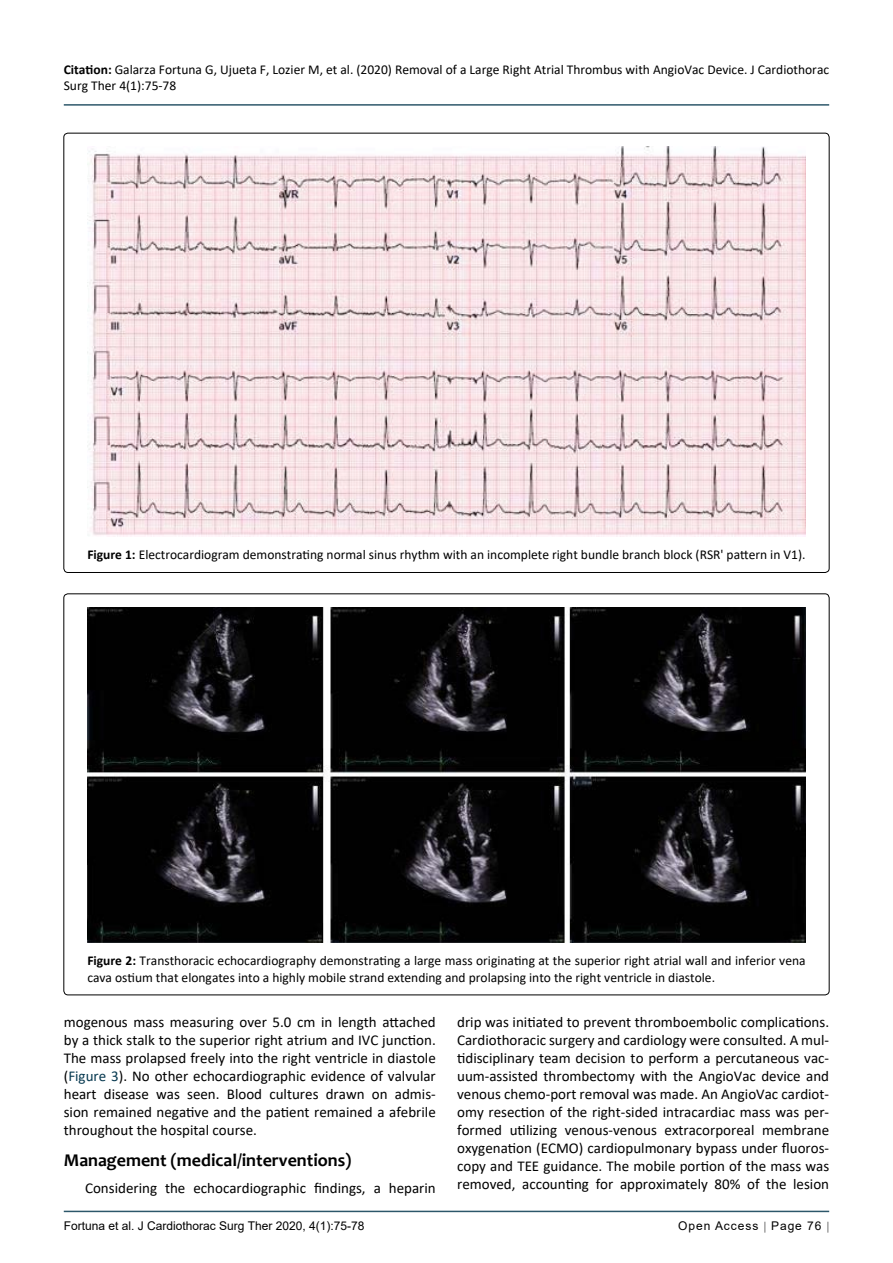
<style>
.page{position:relative;width:893px;height:1263px;background:#fff}
.page>*{position:absolute;margin:0;border:0;box-sizing:border-box;transform-origin:0 0}
.t1{font:700 18px "Candara";color:#000}
.t2{font:15px/18px "Calibri";color:#000;text-align:justify}
.t3{font:13.5px/16.2px "Calibri";color:#000}
.t4{font:12px "Arial";color:#000}
.t5{font:12px "Arial";letter-spacing:.08em;color:#000}
.s1{font-weight:700}
.s2{color:#073950}
</style>
<div class="page">
<hr style="left:64px;top:1211px;width:765px;height:1px;background:#073950">
<hr style="left:64px;top:104px;width:765px;height:2px;background:#073950">
<img style="left:87px;top:147px;width:719px;height:389px">
<img style="left:87px;top:607px;width:719px;height:335px">
<p class="t3" style="left:64px;top:61px;width:767px"><span class="s1">Citation:</span> Galarza Fortuna G, Ujueta F, Lozier M, et al. (2020) Removal of a Large Right Atrial Thrombus with AngioVac Device. J Cardiothorac<br>Surg Ther 4(1):75-78</p>
<p class="t3" style="left:87px;top:546px;width:720px"><span class="s1">Figure 1:</span> Electrocardiogram demonstrating normal sinus rhythm with an incomplete right bundle branch block (RSR' pattern in V1).</p>
<p class="t3" style="left:87px;top:952px;width:720px"><span class="s1">Figure 2:</span> Transthoracic echocardiography demonstrating a large mass originating at the superior right atrial wall and inferior vena cava ostium that elongates into a highly mobile strand extending and prolapsing into the right ventricle in diastole.</p>
<p class="t2" style="left:64px;top:1013px;width:374px">mogenous mass measuring over 5.0 cm in length attached by a thick stalk to the superior right atrium and IVC junction.<br>The mass prolapsed freely into the right ventricle in diastole (<span class="s2">Figure 3</span>). No other echocardiographic evidence of valvular heart disease was seen. Blood cultures drawn on admis&shy;sion remained negative and the patient remained a afebrile throughout the hospital course.</p>
<p class="t1" style="left:64px;top:1149px;width:289px">Management (medical/interventions)</p>
<p class="t2" style="left:85px;top:1178px;width:352px">Considering the echocardiographic findings, a heparin</p>
<p class="t2" style="left:457px;top:1013px;width:374px">drip was initiated to prevent thromboembolic complications.<br>Cardiothoracic surgery and cardiology were consulted. A mul&shy;tidisciplinary team decision to perform a percutaneous vac&shy;uum-assisted thrombectomy with the AngioVac device and venous chemo-port removal was made. An AngioVac cardiot&shy;omy resection of the right-sided intracardiac mass was per&shy;formed utilizing venous-venous extracorporeal membrane oxygenation (ECMO) cardiopulmonary bypass under fluoros&shy;copy and TEE guidance. The mobile portion of the mass was removed, accounting for approximately 80% of the lesion</p>
<p class="t4" style="left:64px;top:1217px;width:302px">Fortuna et al. J Cardiothorac Surg Ther 2020, 4(1):75-78</p>
<p class="t5" style="left:678px;top:1217px;width:145px">Open Access Page 76</p>
</div>
